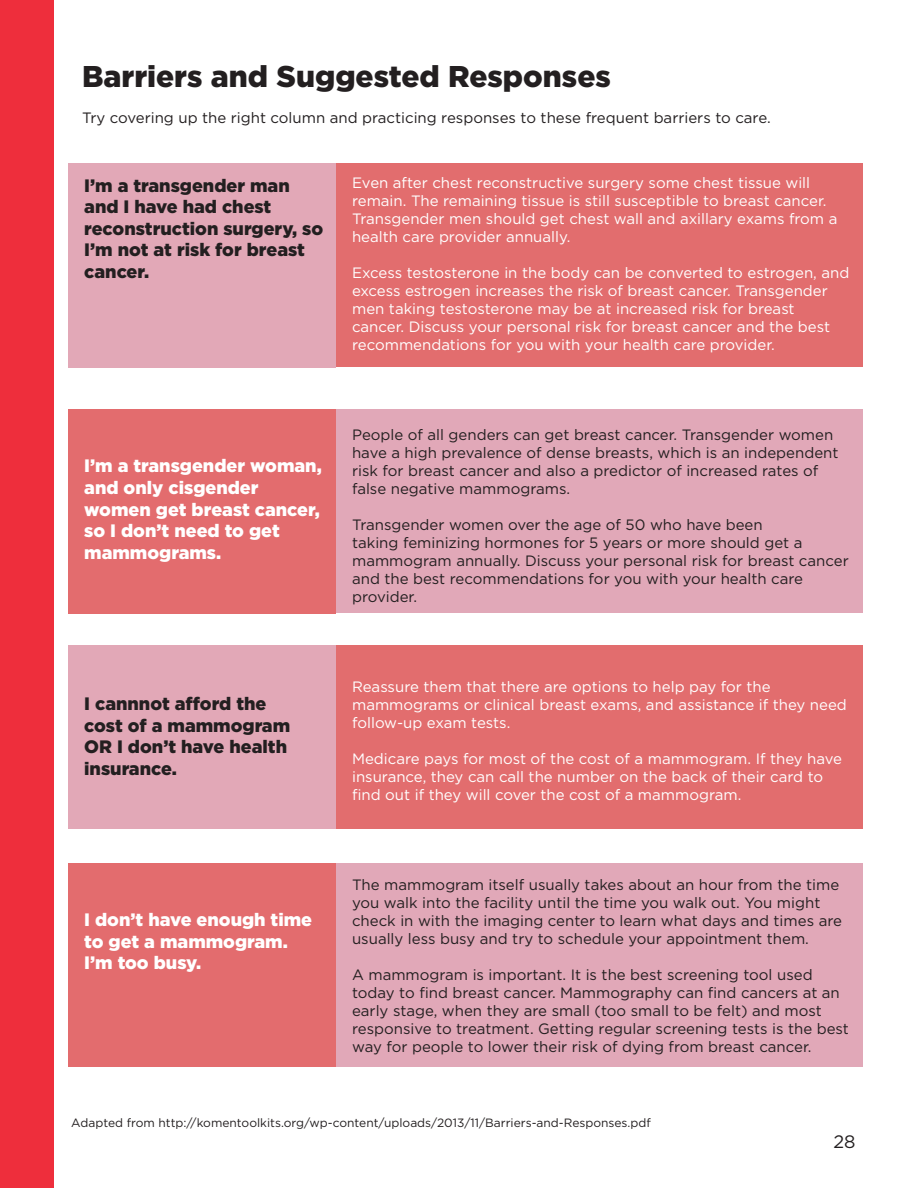
<style>
.page{position:relative;width:918px;height:1188px;background:#fff}
.page>*{position:absolute;margin:0;border:0;box-sizing:border-box;transform-origin:0 0}
.t1{font:900 30px "Gotham";color:#231f20}
.t2{font:900 18px/21.6px "Gotham";color:#231f20}
.t3{font:900 18px/21.6px "Gotham";color:#fff}
.t4{font:18px "Gotham";color:#231f20}
.t5{font:15px/18px "Gotham";color:#231f20}
.t6{font:15px/18px "Gotham";color:#fff}
.t7{font:12px "Gotham";color:#231f20}
</style>
<div class="page">
<div style="left:336px;top:863px;width:527px;height:204px;background:#e1a8b8"></div>
<div style="left:68px;top:863px;width:268px;height:203px;background:#e36c6e"></div>
<div style="left:336px;top:645px;width:527px;height:184px;background:#e26d6e"></div>
<div style="left:68px;top:645px;width:268px;height:183px;background:#e2a8b7"></div>
<div style="left:336px;top:410px;width:527px;height:203px;background:#e1a8b8"></div>
<div style="left:68px;top:409px;width:268px;height:204px;background:#e36c6e"></div>
<div style="left:336px;top:163px;width:527px;height:204px;background:#e26d6e"></div>
<div style="left:68px;top:163px;width:268px;height:204px;background:#e2a8b7"></div>
<div style="left:0;top:0;width:53px;height:1188px;background:#ee2e3c"></div>
<h1 class="t1" style="left:82px;top:55px;width:530px">Barriers and Suggested Responses</h1>
<p class="t5" style="left:82px;top:108px;width:690px">Try covering up the right column and practicing responses to these frequent barriers to care.</p>
<p class="t2" style="left:84px;top:174px;width:241px">I’m a transgender man and I have had chest reconstruction surgery, so<br>I’m not at risk for breast cancer.</p>
<p class="t6" style="left:352px;top:173px;width:487px">Even after chest reconstructive surgery some chest tissue will remain. The remaining tissue is still susceptible to breast cancer.<br>Transgender men should get chest wall and axillary exams from a health care provider annually.</p>
<p class="t6" style="left:352px;top:263px;width:499px">Excess testosterone in the body can be converted to estrogen, and excess estrogen increases the risk of breast cancer. Transgender men taking testosterone may be at increased risk for breast cancer. Discuss your personal risk for breast cancer and the best recommendations for you with your health care provider.</p>
<p class="t3" style="left:84px;top:455px;width:239px">I’m a transgender woman, and only cisgender women get breast cancer, so I don’t need to get mammograms.</p>
<p class="t5" style="left:352px;top:425px;width:488px">People of all genders can get breast cancer. Transgender women have a high prevalence of dense breasts, which is an independent risk for breast cancer and also a predictor of increased rates of false negative mammograms.</p>
<p class="t5" style="left:352px;top:515px;width:498px">Transgender women over the age of 50 who have been<br>taking feminizing hormones for 5 years or more should get a mammogram annually. Discuss your personal risk for breast cancer and the best recommendations for you with your health care provider.</p>
<p class="t2" style="left:84px;top:693px;width:207px">I cannnot afford the cost of a mammogram<br>OR I don’t have health insurance.</p>
<p class="t3" style="left:84px;top:909px;width:229px">I don’t have enough time to get a mammogram.<br>I’m too busy.</p>
<p class="t6" style="left:352px;top:677px;width:496px">Reassure them that there are options to help pay for the mammograms or clinical breast exams, and assistance if they need follow-up exam tests.</p>
<p class="t6" style="left:352px;top:749px;width:492px">Medicare pays for most of the cost of a mammogram. If they have insurance, they can call the number on the back of their card to find out if they will cover the cost of a mammogram.</p>
<p class="t5" style="left:352px;top:875px;width:491px">The mammogram itself usually takes about an hour from the time you walk into the facility until the time you walk out. You might check in with the imaging center to learn what days and times are usually less busy and try to schedule your appointment them.</p>
<p class="t5" style="left:352px;top:965px;width:498px">A mammogram is important. It is the best screening tool used today to find breast cancer. Mammography can find cancers at an early stage, when they are small (too small to be felt) and most responsive to treatment. Getting regular screening tests is the best way for people to lower their risk of dying from breast cancer.</p>
<p class="t7" style="left:71px;top:1115px;width:581px">Adapted from http://komentoolkits.org/wp-content/uploads/2013/11/Barriers-and-Responses.pdf</p>
<p class="t4" style="left:833px;top:1131px;width:24px">28</p>
</div>
